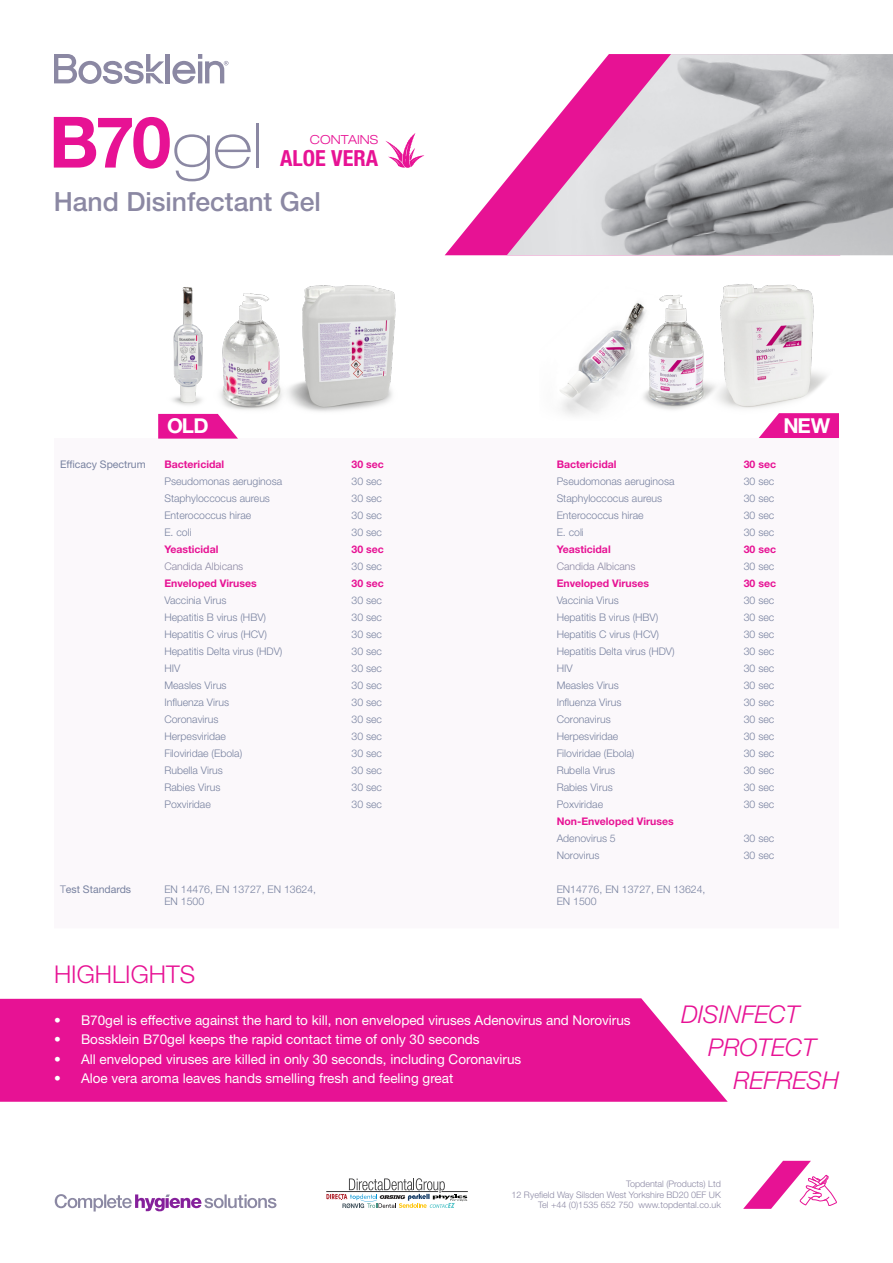
<style>
.page{position:relative;width:893px;height:1263px;background:#fff}
.page>*{position:absolute;margin:0;border:0;box-sizing:border-box;transform-origin:0 0}
.t1{font:700 70.95px "Helvetica Neue LT Std";color:#e71294}
.Paragraph_Headers_ye{font:500 26.4px "Helvetica Neue LT Std";color:#8b88a3}
.Paragraph_Headers_ye-2{font:italic 300 24.45px "Helvetica Neue LT Std";color:#e71294}
.Paragraph_Headers_ye-3{font:300 24.45px "Helvetica Neue LT Std";color:#e71294}
.t2{font:700 condensed 22.2px "Helvetica Neue LT Std";color:#e71294}
.t3{font:700 20.55px "Helvetica Neue LT Std";letter-spacing:-.04em;color:#fff}
.t4{font:13.5px "Helvetica Neue LT Std";color:#fff}
.t5{font:300 expanded 12.45px "Helvetica Neue LT Std";color:#e71294}
.t6{font:300 10.5px "Helvetica Neue LT Std";color:#77819f}
.t7{font:700 10.5px "Helvetica Neue LT Std";color:#e71294}
.t8{font:300 10.5px "Helvetica Neue LT Std";color:#8b88a3}
.t9{font:10.5px "Helvetica Neue LT Std";color:#77819f}
.Paragraph_Headers_ye-4{font:300 9px "Helvetica Neue LT Std";color:#8b88a3}
.s1{font-weight:100;font-stretch:expanded;font-size:62.85px;color:#8b88a3}
.s2{font-weight:300}
</style>
<div class="page">
<svg style="left:385px;top:133px;width:39px;height:35px"></svg>
<svg style="left:0;top:998px;width:728px;height:104px;background:#e8219b"></svg>
<svg style="left:445px;top:179px;width:62px;height:76px"></svg>
<img style="left:507px;top:54px;width:386px;height:201px">
<svg style="left:55px;top:1194px;width:221px;height:17px"></svg>
<hr style="left:166px;top:54px;width:4px;height:29px;background:#8b88a3">
<svg style="left:172px;top:54px;width:56px;height:30px"></svg>
<svg style="left:54px;top:54px;width:110px;height:30px"></svg>
<svg style="left:326px;top:1178px;width:142px;height:30px"></svg>
<img style="left:560px;top:339px;width:43px;height:76px">
<img style="left:603px;top:295px;width:84px;height:115px">
<img style="left:687px;top:284px;width:139px;height:125px">
<img style="left:158px;top:325px;width:23px;height:89px">
<img style="left:181px;top:287px;width:91px;height:127px">
<img style="left:272px;top:285px;width:124px;height:127px">
<svg style="left:743px;top:1161px;width:94px;height:48px"></svg>
<svg style="left:759px;top:413px;width:80px;height:25px;background:#ea30a1"></svg>
<svg style="left:158px;top:414px;width:80px;height:25px;background:#ea33a3"></svg>
<p class="t1" style="left:49px;top:98px;width:215px">B70<span class="s1">gel</span></p>
<p class="t5" style="left:310px;top:132px;width:70px">CONTAINS</p>
<p class="t2" style="left:280px;top:145px;width:99px">ALOE VERA</p>
<p class="Paragraph_Headers_ye" style="left:54px;top:186px;width:269px">Hand Disinfectant Gel</p>
<p class="t3" style="left:167px;top:413px;width:43px">OLD</p>
<p class="t3" style="left:783px;top:413px;width:48px">NEW</p>
<p class="t9" style="left:60px;top:458px;width:87px">Efficacy Spectrum</p>
<p class="t7" style="left:164px;top:457px;width:61px">Bactericidal</p>
<p class="t7" style="left:351px;top:457px;width:34px">30 sec</p>
<p class="t7" style="left:557px;top:457px;width:61px">Bactericidal</p>
<p class="t7" style="left:744px;top:457px;width:34px">30 sec</p>
<p class="t6" style="left:164px;top:474px;width:119px">Pseudomonas aeruginosa</p>
<p class="t6" style="left:351px;top:474px;width:32px">30 sec</p>
<p class="t6" style="left:557px;top:474px;width:119px">Pseudomonas aeruginosa</p>
<p class="t6" style="left:744px;top:474px;width:32px">30 sec</p>
<p class="t6" style="left:164px;top:491px;width:107px">Staphyloccocus aureus</p>
<p class="t6" style="left:351px;top:491px;width:32px">30 sec</p>
<p class="t6" style="left:557px;top:491px;width:107px">Staphyloccocus aureus</p>
<p class="t6" style="left:744px;top:491px;width:32px">30 sec</p>
<p class="t6" style="left:164px;top:508px;width:88px">Enterococcus hirae</p>
<p class="t6" style="left:351px;top:508px;width:32px">30 sec</p>
<p class="t6" style="left:557px;top:508px;width:88px">Enterococcus hirae</p>
<p class="t6" style="left:744px;top:508px;width:32px">30 sec</p>
<p class="t6" style="left:164px;top:525px;width:29px">E. coli</p>
<p class="t6" style="left:351px;top:525px;width:32px">30 sec</p>
<p class="t6" style="left:557px;top:525px;width:29px">E. coli</p>
<p class="t6" style="left:744px;top:525px;width:32px">30 sec</p>
<p class="t7" style="left:164px;top:542px;width:56px">Yeasticidal</p>
<p class="t7" style="left:351px;top:542px;width:34px">30 sec</p>
<p class="t7" style="left:557px;top:542px;width:56px">Yeasticidal</p>
<p class="t7" style="left:744px;top:542px;width:34px">30 sec</p>
<p class="t8" style="left:164px;top:559px;width:80px">Candida Albicans</p>
<p class="t6" style="left:351px;top:559px;width:32px">30 sec</p>
<p class="t8" style="left:557px;top:559px;width:80px">Candida Albicans</p>
<p class="t6" style="left:744px;top:559px;width:32px">30 sec</p>
<p class="t7" style="left:164px;top:576px;width:94px">Enveloped Viruses</p>
<p class="t7" style="left:351px;top:576px;width:34px">30 sec</p>
<p class="t7" style="left:557px;top:576px;width:94px">Enveloped Viruses</p>
<p class="t7" style="left:744px;top:576px;width:34px">30 sec</p>
<p class="t6" style="left:164px;top:593px;width:64px">Vaccinia Virus</p>
<p class="t6" style="left:351px;top:593px;width:32px">30 sec</p>
<p class="t6" style="left:557px;top:593px;width:64px">Vaccinia Virus</p>
<p class="t6" style="left:744px;top:593px;width:32px">30 sec</p>
<p class="t6" style="left:164px;top:610px;width:103px">Hepatitis B virus (HBV)</p>
<p class="t6" style="left:351px;top:610px;width:32px">30 sec</p>
<p class="t6" style="left:557px;top:610px;width:103px">Hepatitis B virus (HBV)</p>
<p class="t6" style="left:744px;top:610px;width:32px">30 sec</p>
<p class="t6" style="left:164px;top:627px;width:104px">Hepatitis C virus (HCV)</p>
<p class="t6" style="left:351px;top:627px;width:32px">30 sec</p>
<p class="t6" style="left:557px;top:627px;width:104px">Hepatitis C virus (HCV)</p>
<p class="t6" style="left:744px;top:627px;width:32px">30 sec</p>
<p class="t6" style="left:164px;top:644px;width:120px">Hepatitis Delta virus (HDV)</p>
<p class="t6" style="left:351px;top:644px;width:32px">30 sec</p>
<p class="t6" style="left:557px;top:644px;width:120px">Hepatitis Delta virus (HDV)</p>
<p class="t6" style="left:744px;top:644px;width:32px">30 sec</p>
<p class="t6" style="left:164px;top:662px;width:17px">HIV</p>
<p class="t6" style="left:351px;top:662px;width:32px">30 sec</p>
<p class="t6" style="left:557px;top:662px;width:17px">HIV</p>
<p class="t6" style="left:744px;top:662px;width:32px">30 sec</p>
<p class="t6" style="left:164px;top:679px;width:64px">Measles Virus</p>
<p class="t6" style="left:351px;top:679px;width:32px">30 sec</p>
<p class="t6" style="left:557px;top:679px;width:64px">Measles Virus</p>
<p class="t6" style="left:744px;top:679px;width:32px">30 sec</p>
<p class="t6" style="left:164px;top:696px;width:66px">Influenza Virus</p>
<p class="t6" style="left:351px;top:696px;width:32px">30 sec</p>
<p class="t6" style="left:557px;top:696px;width:66px">Influenza Virus</p>
<p class="t6" style="left:744px;top:696px;width:32px">30 sec</p>
<p class="t6" style="left:164px;top:713px;width:56px">Coronavirus</p>
<p class="t6" style="left:351px;top:713px;width:32px">30 sec</p>
<p class="t6" style="left:557px;top:713px;width:56px">Coronavirus</p>
<p class="t6" style="left:744px;top:713px;width:32px">30 sec</p>
<p class="t6" style="left:164px;top:730px;width:63px">Herpesviridae</p>
<p class="t6" style="left:351px;top:730px;width:32px">30 sec</p>
<p class="t6" style="left:557px;top:730px;width:63px">Herpesviridae</p>
<p class="t6" style="left:744px;top:730px;width:32px">30 sec</p>
<p class="t6" style="left:164px;top:747px;width:79px">Filoviridae (Ebola)</p>
<p class="t6" style="left:351px;top:747px;width:32px">30 sec</p>
<p class="t6" style="left:557px;top:747px;width:79px">Filoviridae (Ebola)</p>
<p class="t6" style="left:744px;top:747px;width:32px">30 sec</p>
<p class="t6" style="left:164px;top:764px;width:60px">Rubella Virus</p>
<p class="t6" style="left:351px;top:764px;width:32px">30 sec</p>
<p class="t6" style="left:557px;top:764px;width:60px">Rubella Virus</p>
<p class="t6" style="left:744px;top:764px;width:32px">30 sec</p>
<p class="t6" style="left:164px;top:781px;width:58px">Rabies Virus</p>
<p class="t6" style="left:351px;top:781px;width:32px">30 sec</p>
<p class="t6" style="left:557px;top:781px;width:58px">Rabies Virus</p>
<p class="t6" style="left:744px;top:781px;width:32px">30 sec</p>
<p class="t6" style="left:164px;top:798px;width:48px">Poxviridae</p>
<p class="t6" style="left:351px;top:798px;width:32px">30 sec</p>
<p class="t6" style="left:557px;top:798px;width:48px">Poxviridae</p>
<p class="t6" style="left:744px;top:798px;width:32px">30 sec</p>
<p class="t7" style="left:557px;top:814px;width:119px">Non-Enveloped Viruses</p>
<p class="t6" style="left:557px;top:832px;width:61px">Adenovirus 5</p>
<p class="t6" style="left:744px;top:832px;width:32px">30 sec</p>
<p class="t6" style="left:557px;top:849px;width:44px">Norovirus</p>
<p class="t6" style="left:744px;top:849px;width:32px">30 sec</p>
<p class="t9" style="left:60px;top:883px;width:73px"><span class="s2">T</span>est Standards</p>
<p class="t6" style="left:164px;top:883px;width:153px">EN 14476, EN 13727, EN 13624,</p>
<p class="t6" style="left:164px;top:895px;width:41px">EN 1500</p>
<p class="t6" style="left:557px;top:883px;width:150px">EN14776, EN 13727, EN 13624,</p>
<p class="t6" style="left:557px;top:895px;width:41px">EN 1500</p>
<p class="Paragraph_Headers_ye-3" style="left:54px;top:959px;width:143px">HIGHLIGHTS</p>
<p class="t4" style="left:54px;top:1012px;width:578px">• B70gel is effective against the hard to kill, non enveloped viruses Adenovirus and Norovirus</p>
<p class="t4" style="left:54px;top:1031px;width:427px">• Bossklein B70gel keeps the rapid contact time of only 30 seconds</p>
<p class="t4" style="left:54px;top:1051px;width:469px">• All enveloped viruses are killed in only 30 seconds, including Coronavirus</p>
<p class="t4" style="left:54px;top:1070px;width:401px">• Aloe vera aroma leaves hands smelling fresh and feeling great</p>
<p class="Paragraph_Headers_ye-2" style="left:681px;top:1000px;width:120px">DISINFECT</p>
<p class="Paragraph_Headers_ye-2" style="left:708px;top:1033px;width:110px">PROTECT</p>
<p class="Paragraph_Headers_ye-2" style="left:733px;top:1066px;width:107px">REFRESH</p>
<p class="Paragraph_Headers_ye-4" style="left:626px;top:1178px;width:96px">Topdental (Products) Ltd</p>
<p class="Paragraph_Headers_ye-4" style="left:511px;top:1189px;width:211px">12 Ryefield Way Silsden West Yorkshire BD20 0EF UK</p>
<p class="Paragraph_Headers_ye-4" style="left:538px;top:1199px;width:184px">Tel +44 (0)1535 652 750 www.topdental.co.uk</p>
</div>
